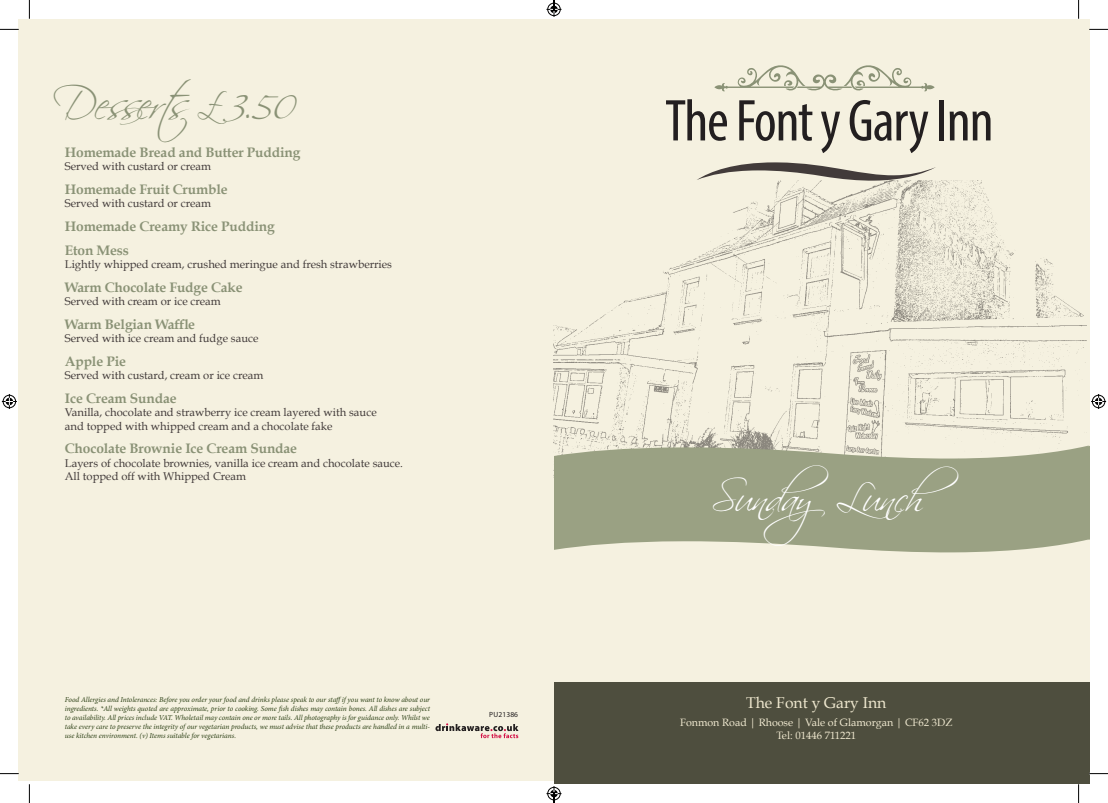
<style>
.page{position:relative;width:1108px;height:803px;background:#fff}
.page>*{position:absolute;margin:0;border:0;box-sizing:border-box;transform-origin:0 0}
.t1{font:condensed 59.5px "Myriad Pro";letter-spacing:-.02em;color:#231f20}
.t2{font:43.75px "Scriptina Pro";color:#8a9276}
.t3{font:39.75px "Scriptina Pro";color:#fff}
.t4{font:15.62px "Book Antiqua";color:#efe8cf}
.t5{font:700 13.75px/23.6px "Book Antiqua";letter-spacing:-.01em;color:#8a9276}
.t6{font:11.25px/13.5px "Book Antiqua";color:#423b3a}
.t7{font:10.62px/12.8px "Book Antiqua";color:#efe8cf;text-align:center}
.t8{font:italic 7.5px/9px "Minion Pro";letter-spacing:-.01em;color:#2c4015;text-align:justify}
.t9{font:7.5px "Myriad Pro";letter-spacing:.015em;color:#231f20}
</style>
<div class="page">
<div style="left:19px;top:19px;width:536px;height:762px;background:#f5f1e0"></div>
<svg style="left:435px;top:723px;width:83px;height:15px"></svg>
<div style="left:554px;top:19px;width:535px;height:762px;background:#f5f1e0"></div>
<div style="left:554px;top:682px;width:535px;height:102px;background:#4e4e3e"></div>
<img style="left:553px;top:181px;width:533px;height:297px">
<svg style="left:554px;top:446px;width:535px;height:107px;fill:#9aa183"></svg>
<svg style="left:714px;top:65px;width:220px;height:27px"></svg>
<svg style="left:697px;top:162px;width:239px;height:19px"></svg>
<svg style="left:0;top:29px;width:19px;height:1px"></svg>
<svg style="left:1089px;top:29px;width:19px;height:1px"></svg>
<svg style="left:0;top:773px;width:19px;height:1px"></svg>
<svg style="left:1089px;top:773px;width:19px;height:1px"></svg>
<svg style="left:29px;top:0;width:1px;height:19px"></svg>
<svg style="left:29px;top:784px;width:1px;height:19px"></svg>
<svg style="left:1078px;top:0;width:1px;height:19px"></svg>
<svg style="left:1078px;top:784px;width:1px;height:19px"></svg>
<svg style="left:2px;top:394px;width:15px;height:15px"></svg>
<svg style="left:1091px;top:394px;width:15px;height:15px"></svg>
<svg style="left:546px;top:0;width:15px;height:17px"></svg>
<svg style="left:546px;top:786px;width:15px;height:17px"></svg>
<h2 class="t2" style="left:65px;top:77px;width:230px">Desserts £3.50</h2>
<h3 class="t5" style="left:65px;top:140px;width:237px">Homemade Bread and Butter Pudding</h3>
<h3 class="t6" style="left:65px;top:160px;width:148px">Served with custard or cream</h3>
<h3 class="t5" style="left:65px;top:177px;width:164px">Homemade Fruit Crumble</h3>
<h3 class="t6" style="left:65px;top:197px;width:148px">Served with custard or cream</h3>
<h3 class="t5" style="left:65px;top:215px;width:211px">Homemade Creamy Rice Pudding<br>Eton Mess</h3>
<h3 class="t6" style="left:65px;top:257px;width:329px">Lightly whipped cream, crushed meringue and fresh strawberries</h3>
<h3 class="t5" style="left:65px;top:275px;width:179px">Warm Chocolate Fudge Cake</h3>
<h3 class="t6" style="left:65px;top:295px;width:157px">Served with cream or ice cream</h3>
<h3 class="t5" style="left:65px;top:312px;width:132px">Warm Belgian Waffle</h3>
<h3 class="t6" style="left:65px;top:332px;width:195px">Served with ice cream and fudge sauce</h3>
<h3 class="t5" style="left:65px;top:349px;width:63px">Apple Pie</h3>
<h3 class="t6" style="left:65px;top:369px;width:200px">Served with custard, cream or ice cream</h3>
<h3 class="t5" style="left:65px;top:386px;width:113px">Ice Cream Sundae</h3>
<h3 class="t6" style="left:65px;top:406px;width:313px">Vanilla, chocolate and strawberry ice cream layered with sauce and topped with whipped cream and a chocolate fake</h3>
<h3 class="t5" style="left:65px;top:437px;width:234px">Chocolate Brownie Ice Cream Sundae</h3>
<h3 class="t6" style="left:65px;top:456px;width:340px">Layers of chocolate brownies, vanilla ice cream and chocolate sauce.<br>All topped off with Whipped Cream</h3>
<p class="t8" style="left:65px;top:695px;width:367px">Food Allergies and Intolerances: Before you order your food and drinks please speak to our staffif you want to know about our ingredients. *All weights quoted are approximate, prior to cooking. Some fish dishes may contain bones. All dishes are subject to availability. All prices include VAT. Wholetail may contain one or more tails. All photography is for guidance only. Whilst we take every care to preserve the integrity of our vegetarian products, we must advise that these products are handled in a multi&shy;use kitchen environment. (v) Items suitable for vegetarians.</p>
<p class="t9" style="left:489px;top:710px;width:30px">PU21386</p>
<h1 class="t1" style="left:665px;top:85px;width:330px">The Font y Gary Inn</h1>
<h3 class="t3" style="left:711px;top:474px;width:248px">SundayLunch</h3>
<h3 class="t4" style="left:746px;top:693px;width:142px">The Font y Gary Inn</h3>
<h3 class="t7" style="left:680px;top:716px;width:274px">Fonmon Road | Rhoose | Vale of Glamorgan | CF62 3DZ<br>Tel: 01446 711221</h3>
</div>
